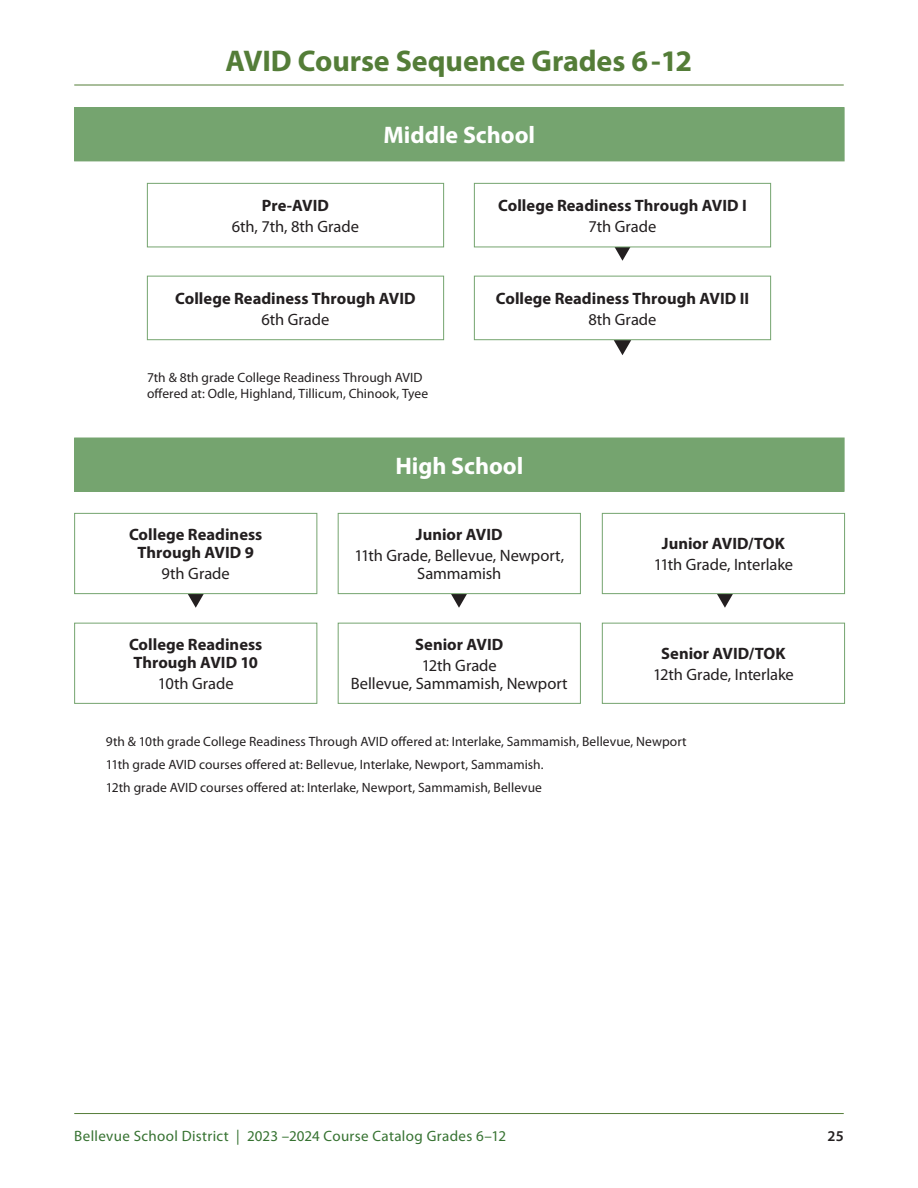
<style>
.page{position:relative;width:918px;height:1188px;background:#fff}
.page>*{position:absolute;margin:0;border:0;box-sizing:border-box;transform-origin:0 0}
.hdr{font:700 30px "Myriad Pro";letter-spacing:-.005em;color:#547d38}
.courseHD{font:700 24px "Myriad Pro";color:#fff}
.flow_ch_COURSE{font:700 16.5px/18px "Myriad Pro";color:#231f20;text-align:center}
.flow_ch_TEXT{font:16.5px/18px "Myriad Pro";color:#231f20;text-align:center}
.t1{font:15px "Myriad Pro";letter-spacing:.025em;color:#367231}
.t2{font:600 15px "Myriad Pro";color:#231f20}
.classBODY{font:13.5px/16.5px "Myriad Pro";letter-spacing:.005em;color:#231f20}
</style>
<div class="page">
<hr style="left:74px;top:1113px;width:770px;height:1px;background:#547d38">
<svg style="left:716px;top:594px;width:18px;height:14px"></svg>
<svg style="left:450px;top:594px;width:18px;height:14px"></svg>
<svg style="left:187px;top:594px;width:18px;height:14px"></svg>
<div style="left:338px;top:513px;width:243px;height:81px;border:1px solid #75a46f"></div>
<div style="left:602px;top:513px;width:243px;height:81px;border:1px solid #75a46f"></div>
<div style="left:602px;top:623px;width:243px;height:81px;border:1px solid #75a46f"></div>
<div style="left:338px;top:623px;width:243px;height:81px;border:1px solid #75a46f"></div>
<svg style="left:614px;top:340px;width:17px;height:15px"></svg>
<svg style="left:614px;top:247px;width:17px;height:14px"></svg>
<div style="left:474px;top:183px;width:297px;height:64px;border:1px solid #75a46f"></div>
<div style="left:147px;top:276px;width:297px;height:64px;border:1px solid #75a46f"></div>
<div style="left:147px;top:183px;width:297px;height:64px;border:1px solid #75a46f"></div>
<div style="left:474px;top:276px;width:297px;height:64px;border:1px solid #75a46f"></div>
<div style="left:74px;top:513px;width:243px;height:81px;border:1px solid #75a46f"></div>
<div style="left:74px;top:623px;width:243px;height:81px;border:1px solid #75a46f"></div>
<hr style="left:74px;top:85px;width:770px;height:1px;background:#547d38">
<div style="left:75px;top:108px;width:769px;height:53px;background:#75a46f"></div>
<div style="left:74px;top:107px;width:770px;height:54px;border:1px solid #75a46f"></div>
<div style="left:75px;top:438px;width:769px;height:53px;background:#75a46f"></div>
<div style="left:74px;top:438px;width:770px;height:54px;border:1px solid #75a46f"></div>
<p class="hdr" style="left:225px;top:44px;width:468px">AVID Course Sequence Grades 6 - 12</p>
<p class="flow_ch_COURSE" style="left:262px;top:197px;width:69px">Pre-AVID</p>
<p class="flow_ch_TEXT" style="left:232px;top:218px;width:129px">6th, 7th, 8th Grade</p>
<p class="courseHD" style="left:384px;top:122px;width:153px">Middle School</p>
<p class="flow_ch_COURSE" style="left:498px;top:197px;width:250px">College Readiness Through AVID I</p>
<p class="flow_ch_TEXT" style="left:589px;top:218px;width:69px">7th Grade</p>
<p class="flow_ch_COURSE" style="left:175px;top:289px;width:242px">College Readiness Through AVID</p>
<p class="flow_ch_TEXT" style="left:262px;top:310px;width:69px">6th Grade</p>
<p class="classBODY" style="left:147px;top:369px;width:283px">7th &amp; 8th grade College Readiness Through AVID offered at: Odle, Highland, Tillicum, Chinook, Tyee</p>
<p class="flow_ch_COURSE" style="left:496px;top:289px;width:255px">College Readiness Through AVID II</p>
<p class="flow_ch_TEXT" style="left:588px;top:310px;width:70px">8th Grade</p>
<p class="flow_ch_COURSE" style="left:129px;top:526px;width:135px">College Readiness<br>Through AVID 9</p>
<p class="flow_ch_TEXT" style="left:162px;top:565px;width:70px">9th Grade</p>
<p class="flow_ch_COURSE" style="left:129px;top:636px;width:135px;text-align:left">College Readiness<br>Through AVID 10</p>
<p class="flow_ch_TEXT" style="left:158px;top:675px;width:77px">10th Grade</p>
<p class="courseHD" style="left:395px;top:452px;width:129px">High School</p>
<p class="flow_ch_COURSE" style="left:416px;top:526px;width:88px">Junior AVID</p>
<p class="flow_ch_TEXT" style="left:354px;top:547px;width:211px">11th Grade, Bellevue, Newport,<br>Sammamish</p>
<p class="flow_ch_COURSE" style="left:415px;top:636px;width:90px">Senior AVID</p>
<p class="flow_ch_TEXT" style="left:351px;top:657px;width:218px">12th Grade<br>Bellevue, Sammamish, Newport</p>
<p class="flow_ch_COURSE" style="left:662px;top:535px;width:125px">Junior AVID/TOK</p>
<p class="flow_ch_TEXT" style="left:654px;top:556px;width:141px">11th Grade, Interlake</p>
<p class="flow_ch_COURSE" style="left:661px;top:645px;width:126px">Senior AVID/TOK</p>
<p class="flow_ch_TEXT" style="left:653px;top:666px;width:142px">12th Grade, Interlake</p>
<p class="classBODY" style="left:106px;top:733px;width:582px">9th &amp; 10th grade College Readiness Through AVID offered at: Interlake, Sammamish, Bellevue, Newport</p>
<p class="classBODY" style="left:106px;top:756px;width:439px">11th grade AVID courses offered at: Bellevue, Interlake, Newport, Sammamish.</p>
<p class="classBODY" style="left:106px;top:780px;width:438px">12th grade AVID courses offered at: Interlake, Newport, Sammamish, Bellevue</p>
<p class="t1" style="left:74px;top:1128px;width:433px">Bellevue School District | 2023 –2024 Course Catalog Grades 6–12</p>
<p class="t2" style="left:827px;top:1128px;width:18px">25</p>
</div>
